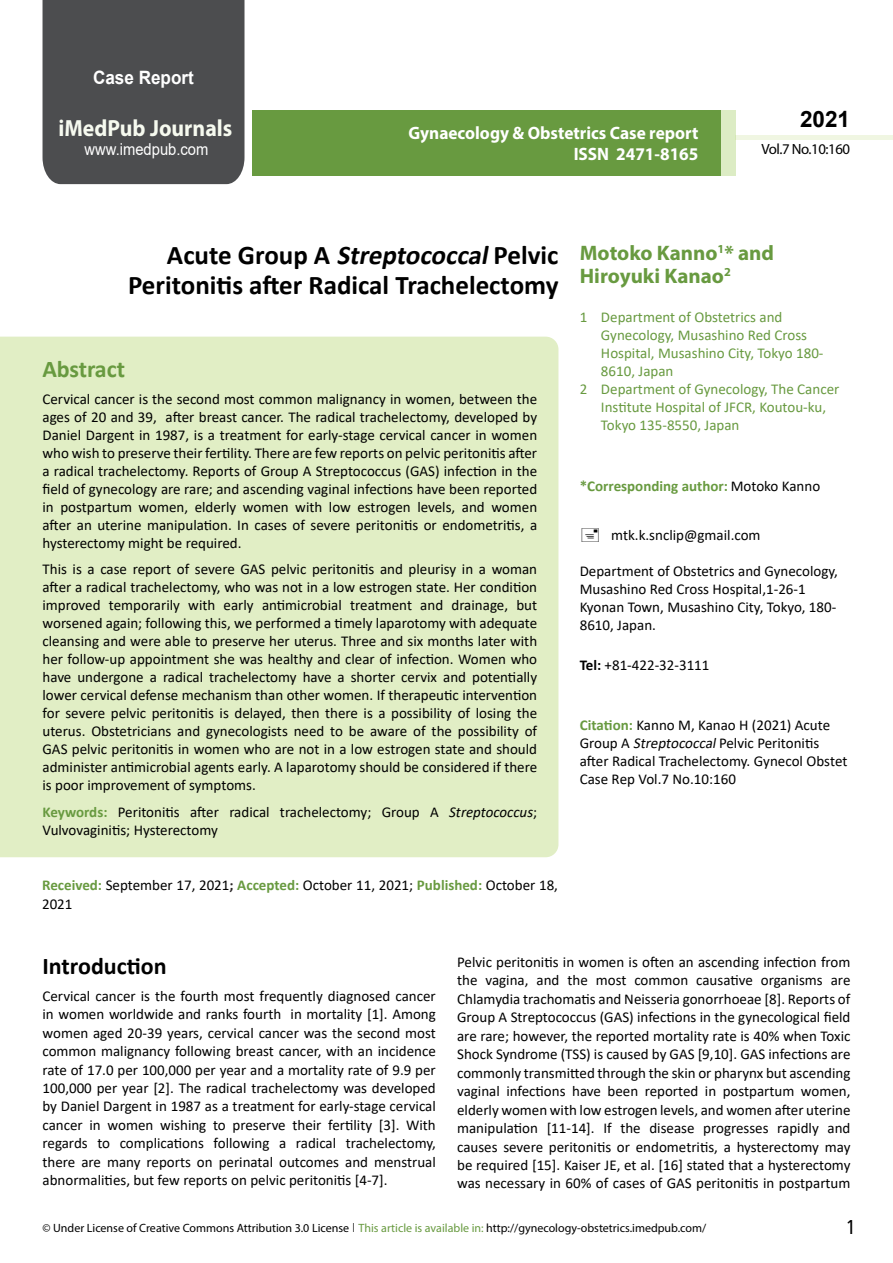
<style>
.page{position:relative;width:893px;height:1263px;background:#fff}
.page>*{position:absolute;margin:0;border:0;box-sizing:border-box;transform-origin:0 0}
.t1{font:700 27px/29.7px "Calibri";color:#000;text-align:right}
.t2{font:25.5px "Tunga";color:#000}
.t3{font:700 24px "Calibri";color:#000}
.t4{font:700 24px "Calibri";letter-spacing:-.005em;color:#689a40}
.t5{font:700 23.4px "Myriad Pro";color:#f6faef;scale:.93 1}
.t6{font:700 22.5px "Arial";color:#000}
.t7{font:700 21px/23.1px "Myriad Pro";color:#689a40}
.t8{font:700 18.45px "Arial";color:#fff;scale:.93 1}
.t9{font:700 18px/21.6px "Myriad Pro";color:#fff;text-align:right;scale:.96 1}
.t10{font:16.5px "Arial";color:#fff;scale:.89 1}
.t11{font:15px/18px "Calibri";color:#000}
.t12{font:15px "Calibri";color:#689a40}
.t13{font:700 15px "Calibri";color:#689a40}
.t14{font:14.85px "Myriad Pro";letter-spacing:-.03em;color:#000}
.t15{font:12px "Myriad Pro";color:#000}
.s1{font-style:italic}
.s2{font-weight:700;color:#689a40}
.s3{font-weight:700;color:#292526}
.s4{font-weight:400;color:#000}
.s5{font-weight:700}
.s6{font-family:"Tunga"}
.s7{color:#689a40}
</style>
<div class="page">
<div style="left:43px;top:0;width:201px;height:184px;background:#4c4d4f"></div>
<div style="left:736px;top:135px;width:157px;height:5px;background:#f0f6e2"></div>
<div style="left:720px;top:110px;width:16px;height:66px;background:#dcecc4"></div>
<div style="left:252px;top:110px;width:469px;height:66px;background:#689a40"></div>
<div style="left:0;top:337px;width:558px;height:520px;background:#e1eec5"></div>
<p class="t8" style="left:93px;top:64px;width:110px">Case Report</p>
<h3 class="t5" style="left:58px;top:113px;width:188px">iMedPub Journals</h3>
<p class="t10" style="left:85px;top:138px;width:141px">www.imedpub.com</p>
<p class="t9" style="left:409px;top:121px;width:303px">Gynaecology &amp; Obstetrics Case report<br>ISSN 2471-8165</p>
<h3 class="t6" style="left:800px;top:104px;width:52px">2021</h3>
<p class="t14" style="left:761px;top:140px;width:90px">Vol.7 No.10:160</p>
<h1 class="t1" style="left:128px;top:240px;width:432px">Acute Group A <span class="s1">Streptococcal</span>Pelvic<br>Peritonitis after Radical Trachelectomy</h1>
<h3 class="t4" style="left:43px;top:352px;width:84px">Abstract</h3>
<p class="t11" style="left:43px;top:390px;width:496px;text-align:justify">Cervical cancer is the second most common malignancy in women, between the ages of 20 and 39, after breast cancer. The radical trachelectomy, developed by Daniel Dargent in 1987, is a treatment for early-stage cervical cancer in women who wish to preserve their fertility. There are few reports on pelvic peritonitis after a radical trachelectomy. Reports of Group A Streptococcus (GAS) infection in the field of gynecology are rare; and ascending vaginal infections have been reported in postpartum women, elderly women with low estrogen levels, and women after an uterine manipulation. In cases of severe peritonitis or endometritis, a hysterectomy might be required.</p>
<p class="t11" style="left:43px;top:560px;width:496px;text-align:justify">This is a case report of severe GAS pelvic peritonitis and pleurisy in a woman after a radical trachelectomy, who was not in a low estrogen state. Her condition improved temporarily with early antimicrobial treatment and drainage, but worsened again; following this, we performed a timely laparotomy with adequate cleansing and were able to preserve her uterus. Three and six months later with her follow-up appointment she was healthy and clear of infection. Women who have undergone a radical trachelectomy have a shorter cervix and potentially lower cervical defense mechanism than other women. If therapeutic intervention for severe pelvic peritonitis is delayed, then there is a possibility of losing the uterus. Obstetricians and gynecologists need to be aware of the possibility of GAS pelvic peritonitis in women who are not in a low estrogen state and should administer antimicrobial agents early. A laparotomy should be considered if there is poor improvement of symptoms.</p>
<p class="t11" style="left:43px;top:803px;width:496px"><span class="s2">Keywords:</span> Peritonitis after radical trachelectomy; Group A <span class="s1">Streptococcus</span>;<br>Vulvovaginitis; Hysterectomy</p>
<p class="t11" style="left:42px;top:875px;width:517px;line-height:18.8px"><span class="s2">Received:</span> September 17, 2021<span class="s3">;</span> <span class="s2">Accepted:</span> October 11, 2021; <span class="s2">Published:</span> October 18,<br>2021</p>
<h3 class="t7" style="left:580px;top:241px;width:196px">Motoko Kanno<sup>1</sup>* and<br>Hiroyuki Kanao<sup>2</sup></h3>
<p class="t12" style="left:580px;top:307px;width:204px">1 Department of Obstetrics and</p>
<p class="t12" style="left:601px;top:325px;width:208px">Gynecology, Musashino Red Cross</p>
<p class="t12" style="left:601px;top:343px;width:224px">Hospital, Musashino City, Tokyo 180-</p>
<p class="t12" style="left:601px;top:361px;width:74px">8610, Japan</p>
<p class="t12" style="left:580px;top:379px;width:261px">2 Department of Gynecology, The Cancer</p>
<p class="t12" style="left:601px;top:397px;width:227px">Institute Hospital of JFCR, Koutou-ku,</p>
<p class="t12" style="left:601px;top:415px;width:140px">Tokyo 135-8550, Japan</p>
<p class="t13" style="left:580px;top:475px;width:242px">*Corresponding author: <span class="s4">Motoko Kanno</span></p>
<p class="t11" style="left:611px;top:526px;width:151px">mtk.k.snclip@gmail.com</p>
<p class="t11" style="left:580px;top:562px;width:260px">Department of Obstetrics and Gynecology, Musashino Red Cross Hospital,1-26-1<br>Kyonan Town, Musashino City, Tokyo, 180- 8610, Japan.</p>
<p class="t11" style="left:580px;top:655px;width:131px"><span class="s5">Tel:</span> +81-422-32-3111</p>
<p class="t11" style="left:580px;top:716px;width:269px"><span class="s2">Citation:</span> Kanno M, Kanao H (2021) Acute Group A <span class="s1">Streptococcal</span>Pelvic Peritonitis after Radical Trachelectomy. Gynecol Obstet Case Rep Vol.7 No.10:160</p>
<h3 class="t3" style="left:43px;top:949px;width:126px">Introduction</h3>
<p class="t11" style="left:43px;top:986px;width:395px;line-height:18.5px;text-align:justify">Cervical cancer is the fourth most frequently diagnosed cancer in women worldwide and ranks fourth in mortality [1]. Among women aged 20-39 years, cervical cancer was the second most common malignancy following breast cancer, with an incidence rate of 17.0 per 100,000 per year and a mortality rate of 9.9 per 100,000 per year [2]. The radical trachelectomy was developed by Daniel Dargent in 1987 as a treatment for early-stage cervical cancer in women wishing to preserve their fertility [3]. With regards to complications following a radical trachelectomy, there are many reports on perinatal outcomes and menstrual abnormalities, but few reports on pelvic peritonitis [4-7].</p>
<p class="t11" style="left:457px;top:952px;width:395px;line-height:18.5px;text-align:justify">Pelvic peritonitis in women is often an ascending infection from the vagina, and the most common causative organisms are Chlamydia trachomatis and Neisseria gonorrhoeae [8]. Reports of Group A Streptococcus (GAS) infections in the gynecological field are rare; however, the reported mortality rate is 40% when Toxic Shock Syndrome (TSS) is caused by GAS [9,10]. GAS infections are commonly transmitted through the skin or pharynx but ascending vaginal infections have been reported in postpartum women, elderly women with low estrogen levels, and women after uterine manipulation [11-14]. If the disease progresses rapidly and causes severe peritonitis or endometritis, a hysterectomy may be required [15]. Kaiser JE, et al. [16] stated that a hysterectomy was necessary in 60% of cases of GAS peritonitis in postpartum</p>
<p class="t15" style="left:43px;top:1220px;width:665px">© Under License of Creative Commons Attribution 3.0 License <span class="s6">|</span> <span class="s7">This article is available in:</span> http://gynecology-obstetrics.imedpub.com/</p>
<h2 class="t2" style="left:847px;top:1210px;width:9px">1</h2>
</div>
